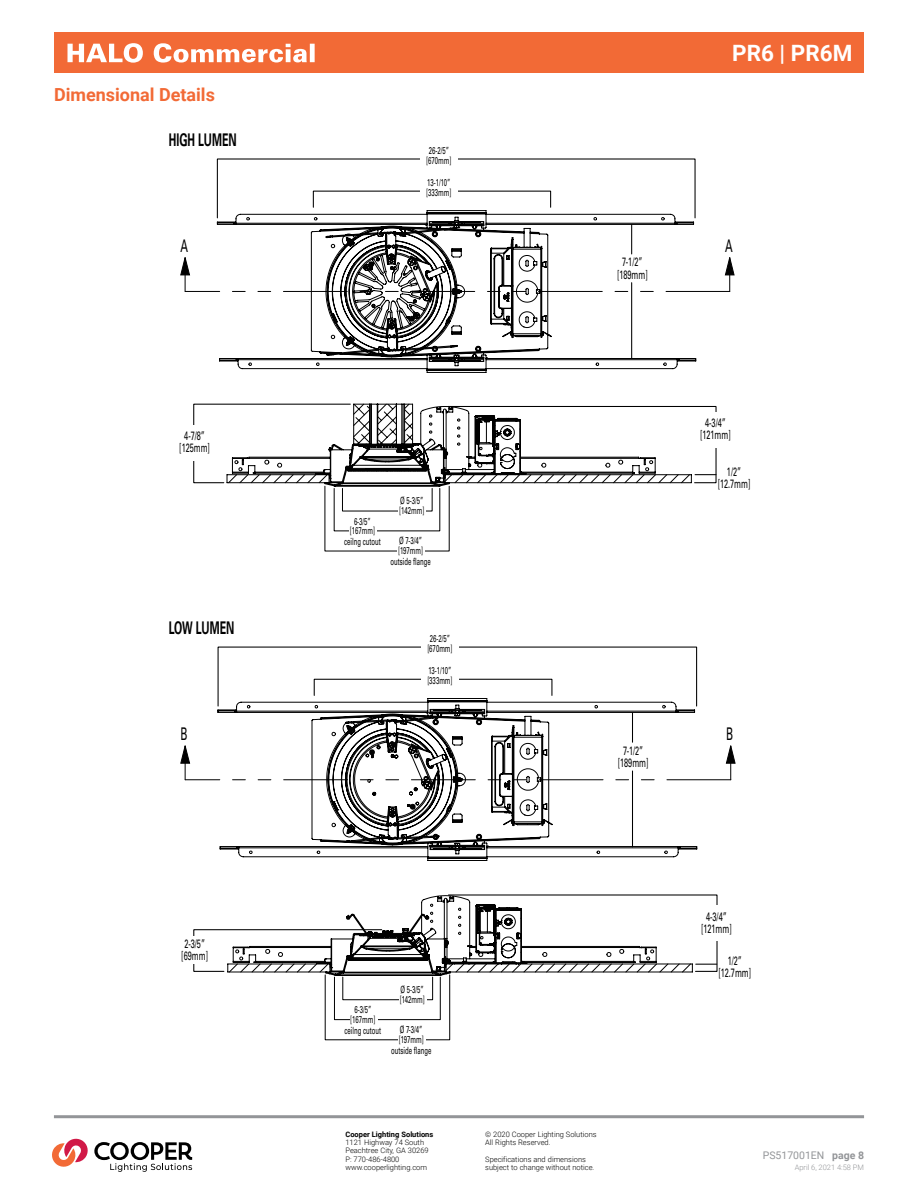
<style>
.page{position:relative;width:918px;height:1188px;background:#fff}
.page>*{position:absolute;margin:0;border:0;box-sizing:border-box;transform-origin:0 0}
.t1{font:700 22.5px "Roboto";color:#fff}
.t2{font:700 18px "Roboto";color:#f26a36}
.t3{font:700 17.4px "Univers LT Std";color:#000;scale:.6 1}
.t4{font:700 17.4px "Univers LT Std";color:#000;scale:.61 1}
.t5{font:17.4px "Univers LT Std";color:#000;scale:.6 1}
.t6{font:17.4px "Univers LT Std";color:#000;scale:.61 1}
.t7{font:12.15px/12.1px "Univers LT Std";color:#000;text-align:center;scale:.61 1}
.t8{font:12.15px/12.1px "Univers LT Std";color:#000;text-align:center;scale:.6 1}
.t9{font:10.5px "Roboto";color:#939598}
.t10{font:9.9px/9.9px "Univers LT Std";color:#000;scale:.6 1}
.t11{font:300 7.5px/8.2px "Roboto";color:#000}
.t12{font:700 7.5px "Roboto";color:#000}
.t13{font:300 7.5px "Roboto";color:#939598}
.s1{font-weight:700}
</style>
<div class="page">
<div style="left:54px;top:32px;width:810px;height:41px;background:#f26a36"></div>
<hr style="left:54px;top:1115px;width:810px;height:3px;background:#939598">
<svg style="left:52px;top:1138px;width:140px;height:34px"></svg>
<svg style="left:68px;top:43px;width:247px;height:20px"></svg>
<hr style="left:185px;top:258px;width:1px;height:33px;background:#000">
<hr style="left:729px;top:258px;width:1px;height:33px;background:#000">
<svg style="left:185px;top:291px;width:545px;height:1px"></svg>
<svg style="left:180px;top:257px;width:11px;height:19px"></svg>
<svg style="left:724px;top:257px;width:11px;height:19px"></svg>
<svg style="left:217px;top:210px;width:479px;height:163px"></svg>
<svg style="left:193px;top:403px;width:524px;height:84px"></svg>
<svg style="left:217px;top:698px;width:480px;height:163px"></svg>
<hr style="left:185px;top:746px;width:1px;height:34px;background:#000">
<hr style="left:730px;top:746px;width:1px;height:34px;background:#000">
<svg style="left:185px;top:780px;width:546px;height:1px"></svg>
<hr style="left:632px;top:771px;width:1px;height:76px;background:#000">
<svg style="left:632px;top:713px;width:1px;height:29px"></svg>
<svg style="left:180px;top:745px;width:11px;height:19px"></svg>
<svg style="left:725px;top:745px;width:11px;height:19px"></svg>
<div style="left:334px;top:977px;width:107px;height:43px;border:1px solid #000"></div>
<div style="left:342px;top:977px;width:91px;height:23px;border:1px solid #000"></div>
<div style="left:399px;top:996px;width:27px;height:8px;background:#fff"></div>
<div style="left:350px;top:1016px;width:27px;height:8px;background:#fff"></div>
<svg style="left:193px;top:894px;width:525px;height:82px"></svg>
<div style="left:314px;top:679px;width:238px;height:17px;border:1px solid #000"></div>
<div style="left:421px;top:677px;width:38px;height:7px;background:#fff"></div>
<h2 class="t2" style="left:54px;top:82px;width:163px">Dimensional Details</h2>
<h3 class="t3" style="left:169px;top:130px;width:115px">HIGH LUMEN</h3>
<p class="t10" style="left:426px;top:145px;width:44px">26-2/5” [670mm]</p>
<p class="t10" style="left:426px;top:178px;width:44px">13-1/10” [333mm]</p>
<h1 class="t1" style="left:732px;top:38px;width:122px">PR6 | PR6M</h1>
<h3 class="t5" style="left:180px;top:236px;width:14px">A</h3>
<h3 class="t5" style="left:725px;top:236px;width:14px">A</h3>
<p class="t7" style="left:179px;top:430px;width:52px">4-7/8” [125mm]</p>
<h3 class="t4" style="left:169px;top:618px;width:109px">LOW LUMEN</h3>
<p class="t10" style="left:350px;top:516px;width:43px;text-align:center">6-3/5” [167mm]</p>
<p class="t10" style="left:344px;top:537px;width:62px">ceilng cutout</p>
<p class="t10" style="left:399px;top:496px;width:43px">Ø 5-3/5” [142mm]</p>
<p class="t10" style="left:398px;top:536px;width:43px">Ø 7-3/4” [197mm]</p>
<p class="t10" style="left:391px;top:557px;width:69px">outside flange</p>
<p class="t10" style="left:427px;top:634px;width:44px">26-2/5” [670mm]</p>
<p class="t10" style="left:427px;top:666px;width:44px">13-1/10” [333mm]</p>
<p class="t7" style="left:617px;top:256px;width:52px">7-1/2” [189mm]</p>
<p class="t7" style="left:700px;top:417px;width:52px">4-3/4” [121mm]</p>
<p class="t7" style="left:718px;top:465px;width:55px">1/2” [12.7mm]</p>
<h3 class="t6" style="left:180px;top:724px;width:13px">B</h3>
<h3 class="t6" style="left:726px;top:724px;width:13px">B</h3>
<p class="t8" style="left:181px;top:938px;width:46px;text-align:left">2-3/5” [69mm]</p>
<p class="t8" style="left:618px;top:744px;width:53px">7-1/2” [189mm]</p>
<p class="t10" style="left:350px;top:1005px;width:44px;text-align:center">6-3/5” [167mm]</p>
<p class="t10" style="left:345px;top:1026px;width:63px">ceilng cutout</p>
<p class="t10" style="left:400px;top:984px;width:43px">Ø 5-3/5” [142mm]</p>
<p class="t10" style="left:399px;top:1025px;width:43px">Ø 7-3/4” [197mm]</p>
<p class="t10" style="left:391px;top:1045px;width:69px">outside flange</p>
<p class="t12" style="left:345px;top:1129px;width:89px">Cooper Lighting Solutions</p>
<p class="t11" style="left:345px;top:1138px;width:85px">1121 Highway 74 South<br>Peachtree City, GA 30269<br>P: 770-486-4800 www.cooperlighting.com</p>
<p class="t8" style="left:701px;top:910px;width:53px">4-3/4” [121mm]</p>
<p class="t8" style="left:718px;top:955px;width:56px">1/2” [12.7mm]</p>
<p class="t11" style="left:485px;top:1130px;width:113px">© 2020 Cooper Lighting Solutions<br>All Rights Reserved.</p>
<p class="t11" style="left:485px;top:1155px;width:111px">Specifications and dimensions subject to change without notice.</p>
<p class="t9" style="left:763px;top:1148px;width:103px">PS517001EN <span class="s1">page 8</span></p>
<p class="t13" style="left:795px;top:1162px;width:71px">April 6, 2021 4:58 PM</p>
</div>
